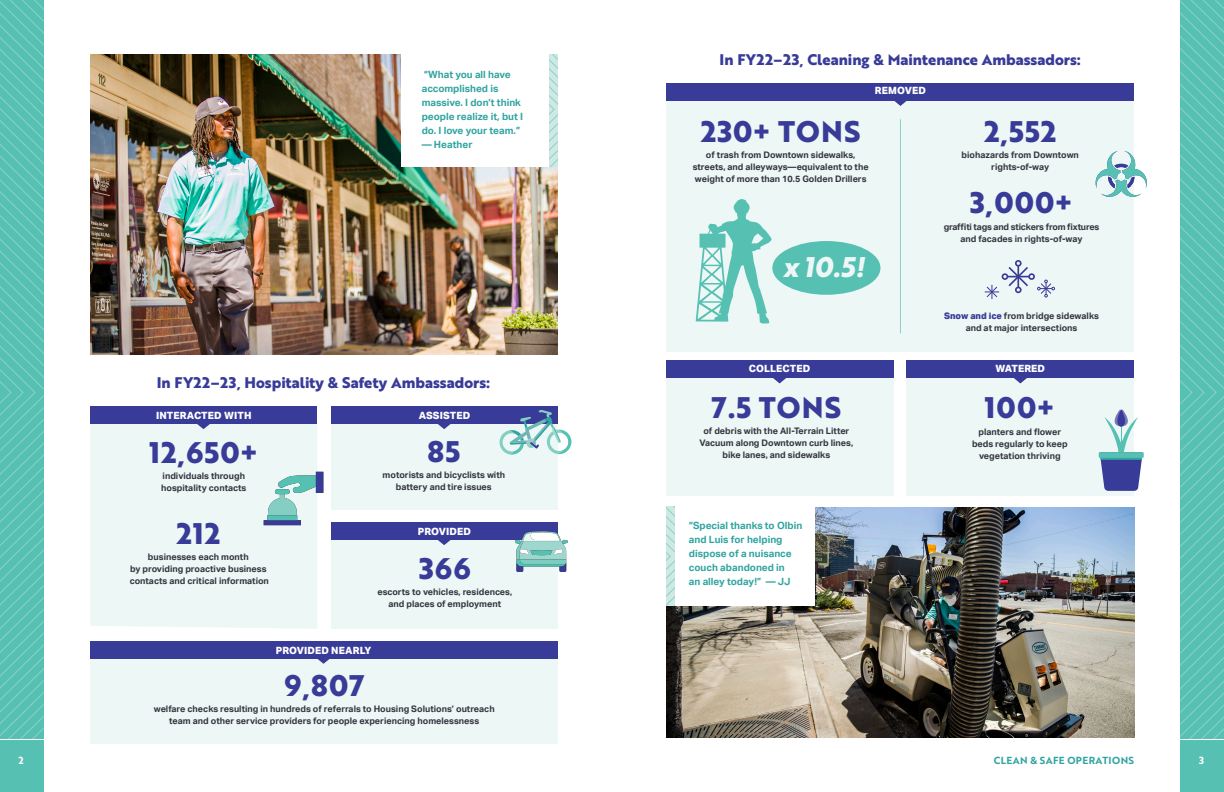
<style>
.page{position:relative;width:1224px;height:792px;background:#fff}
.page>*{position:absolute;margin:0;border:0;box-sizing:border-box;transform-origin:0 0}
.List_Paragraph{font:700 29px "Brother 1816 Extra";letter-spacing:.04em;color:#383b97}
.t1{font:27.7px "Brother 1816 Extra Bold Italic";color:#edf7f6}
.t2{font:700 15px "Brother 1816 Extra";color:#383b97}
.t3{font:700 10px/14px "Aktiv Grotesk";color:#30a4a0}
.t4{font:800 10px "Aktiv Grotesk";letter-spacing:.01em;color:#fff}
.t5{font:10px "Brother 1816 Bold";letter-spacing:.04em;color:#30a4a0}
.t6{font:10px "Brother 1816 Bold";color:#fff}
.t7{font:700 9px/12px "Aktiv Grotesk";color:#33353f;text-align:center}
.t8{font:700 9px/12px "Aktiv Grotesk";letter-spacing:-.02em;color:#33353f;text-align:center}
.s1{font-weight:800;color:#383b97}
</style>
<div class="page">
<img style="left:666px;top:507px;width:468px;height:231px">
<div style="left:0;top:741px;width:43px;height:51px;background:#56c1b2"></div>
<svg style="left:0;top:0;width:43px;height:739px;background:#5cc2b4"></svg>
<div style="left:1181px;top:741px;width:43px;height:51px;background:#56c1b2"></div>
<svg style="left:1181px;top:0;width:43px;height:739px;background:#5cc2b4"></svg>
<div style="left:331px;top:406px;width:227px;height:104px;background:#edf7f6"></div>
<div style="left:331px;top:538px;width:227px;height:91px;background:#edf7f6"></div>
<div style="left:90px;top:424px;width:227px;height:205px;background:#edf7f6"></div>
<div style="left:331px;top:523px;width:227px;height:17px;background:#383b97"></div>
<div style="left:331px;top:407px;width:227px;height:17px;background:#383b97"></div>
<div style="left:90px;top:407px;width:227px;height:17px;background:#383b97"></div>
<svg style="left:438px;top:540px;width:13px;height:5px"></svg>
<svg style="left:438px;top:424px;width:13px;height:5px"></svg>
<svg style="left:194px;top:424px;width:19px;height:5px"></svg>
<div style="left:90px;top:641px;width:467px;height:103px;background:#edf7f6"></div>
<div style="left:90px;top:641px;width:467px;height:17px;background:#383b97"></div>
<svg style="left:314px;top:658px;width:19px;height:6px"></svg>
<svg style="left:515px;top:531px;width:53px;height:41px"></svg>
<svg style="left:264px;top:472px;width:59px;height:53px;background:#abd0d4"></svg>
<img style="left:90px;top:54px;width:468px;height:301px">
<div style="left:402px;top:54px;width:156px;height:113px;background:#fff"></div>
<svg style="left:550px;top:54px;width:8px;height:113px"></svg>
<div style="left:673px;top:506px;width:142px;height:100px;background:#fff"></div>
<svg style="left:666px;top:506px;width:8px;height:100px"></svg>
<div style="left:666px;top:360px;width:227px;height:136px;background:#edf7f6"></div>
<div style="left:666px;top:360px;width:227px;height:18px;background:#383b97"></div>
<svg style="left:773px;top:378px;width:13px;height:5px"></svg>
<div style="left:907px;top:360px;width:227px;height:136px;background:#edf7f6"></div>
<div style="left:907px;top:360px;width:227px;height:18px;background:#383b97"></div>
<svg style="left:1014px;top:378px;width:13px;height:5px"></svg>
<svg style="left:1099px;top:452px;width:45px;height:6px"></svg>
<svg style="left:1100px;top:409px;width:43px;height:82px"></svg>
<div style="left:667px;top:83px;width:467px;height:269px;background:#edf7f6"></div>
<div style="left:667px;top:83px;width:467px;height:18px;background:#383b97"></div>
<svg style="left:894px;top:101px;width:13px;height:5px"></svg>
<svg style="left:1095px;top:151px;width:52px;height:46px"></svg>
<svg style="left:1007px;top:265px;width:23px;height:23px"></svg>
<div style="left:1015px;top:260px;width:7px;height:7px;border:2px solid #383b97;border-radius:50%"></div>
<div style="left:1015px;top:287px;width:7px;height:6px;border:2px solid #383b97;border-radius:50%"></div>
<div style="left:1002px;top:273px;width:6px;height:7px;border:2px solid #383b97;border-radius:50%"></div>
<div style="left:1028px;top:273px;width:7px;height:7px;border:2px solid #383b97;border-radius:50%"></div>
<svg style="left:1037px;top:280px;width:18px;height:18px"></svg>
<svg style="left:985px;top:285px;width:14px;height:14px"></svg>
<hr style="left:900px;top:119px;width:1px;height:214px;background:#8dd1c7">
<svg style="left:696px;top:199px;width:76px;height:125px"></svg>
<div style="left:772px;top:241px;width:108px;height:54px;background:#56c1b2;border-radius:50%"></div>
<svg style="left:499px;top:410px;width:72px;height:45px"></svg>
<p class="t3" style="left:422px;top:67px;width:103px">“What you all have accomplished is massive. I don’t think people realize it, but I do. I love your team.”</p>
<p class="t3" style="left:422px;top:137px;width:52px">— Heather</p>
<p class="t2" style="left:157px;top:372px;width:335px">In FY22–23, Hospitality &amp; Safety Ambassadors:</p>
<p class="t4" style="left:156px;top:410px;width:97px">INTERACTED WITH</p>
<p class="t4" style="left:419px;top:410px;width:53px">ASSISTED</p>
<p class="List_Paragraph" style="left:149px;top:430px;width:110px">12,650+</p>
<p class="t7" style="left:161px;top:470px;width:87px;text-align:left">individuals through hospitality contacts</p>
<p class="List_Paragraph" style="left:176px;top:511px;width:45px">212</p>
<p class="t7" style="left:130px;top:551px;width:141px">businesses each month<br>by providing proactive business contacts and critical information</p>
<p class="List_Paragraph" style="left:427px;top:429px;width:34px">85</p>
<p class="t7" style="left:383px;top:469px;width:124px">motorists and bicyclists with battery and tire issues</p>
<p class="t4" style="left:418px;top:526px;width:55px">PROVIDED</p>
<p class="List_Paragraph" style="left:419px;top:547px;width:53px">366</p>
<p class="t7" style="left:377px;top:586px;width:136px">escorts to vehicles, residences, and places of employment</p>
<p class="t4" style="left:276px;top:644px;width:97px">PROVIDED NEARLY</p>
<p class="List_Paragraph" style="left:285px;top:663px;width:81px">9,807</p>
<p class="t7" style="left:154px;top:703px;width:342px">welfare checks resulting in hundreds of referrals to Housing Solutions’ outreach team and other service providers for people experiencing homelessness</p>
<p class="t2" style="left:720px;top:48px;width:363px">In FY22–23, Cleaning &amp; Maintenance Ambassadors:</p>
<p class="t4" style="left:875px;top:85px;width:52px">REMOVED</p>
<p class="List_Paragraph" style="left:701px;top:109px;width:161px">230+ TONS</p>
<p class="t7" style="left:693px;top:149px;width:177px">of trash from Downtown sidewalks, streets, and alleyways—equivalent to the weight of more than 10.5 Golden Drillers</p>
<p class="List_Paragraph" style="left:984px;top:109px;width:74px">2,552</p>
<p class="t7" style="left:962px;top:149px;width:119px">biohazards from Downtown rights-of-way</p>
<p class="List_Paragraph" style="left:970px;top:181px;width:104px">3,000+</p>
<p class="t8" style="left:944px;top:221px;width:157px">graffiti tags and stickers from fixtures and facades in rights-of-way</p>
<p class="t1" style="left:783px;top:246px;width:83px">x 10.5!</p>
<p class="t4" style="left:749px;top:363px;width:63px">COLLECTED</p>
<p class="List_Paragraph" style="left:712px;top:385px;width:131px">7.5 TONS</p>
<p class="t7" style="left:700px;top:425px;width:155px">of debris with the All-Terrain Litter<br>Vacuum along Downtown curb lines, bike lanes, and sidewalks</p>
<p class="t3" style="left:689px;top:519px;width:115px">“Special thanks to Olbin and Luis for helping dispose of a nuisance couch abandoned in<br>an alley today!” — JJ</p>
<p class="t7" style="left:944px;top:310px;width:156px"><span class="s1">Snow and ice</span> from bridge sidewalks and at major intersections</p>
<p class="t4" style="left:996px;top:363px;width:51px">WATERED</p>
<p class="List_Paragraph" style="left:985px;top:385px;width:71px">100+</p>
<p class="t7" style="left:972px;top:426px;width:97px">planters and flower beds regularly to keep vegetation thriving</p>
<p class="t6" style="left:18px;top:753px;width:7px">2</p>
<p class="t6" style="left:1199px;top:753px;width:6px">3</p>
<p class="t5" style="left:994px;top:753px;width:142px">CLEAN &amp; SAFE OPERATIONS</p>
</div>
